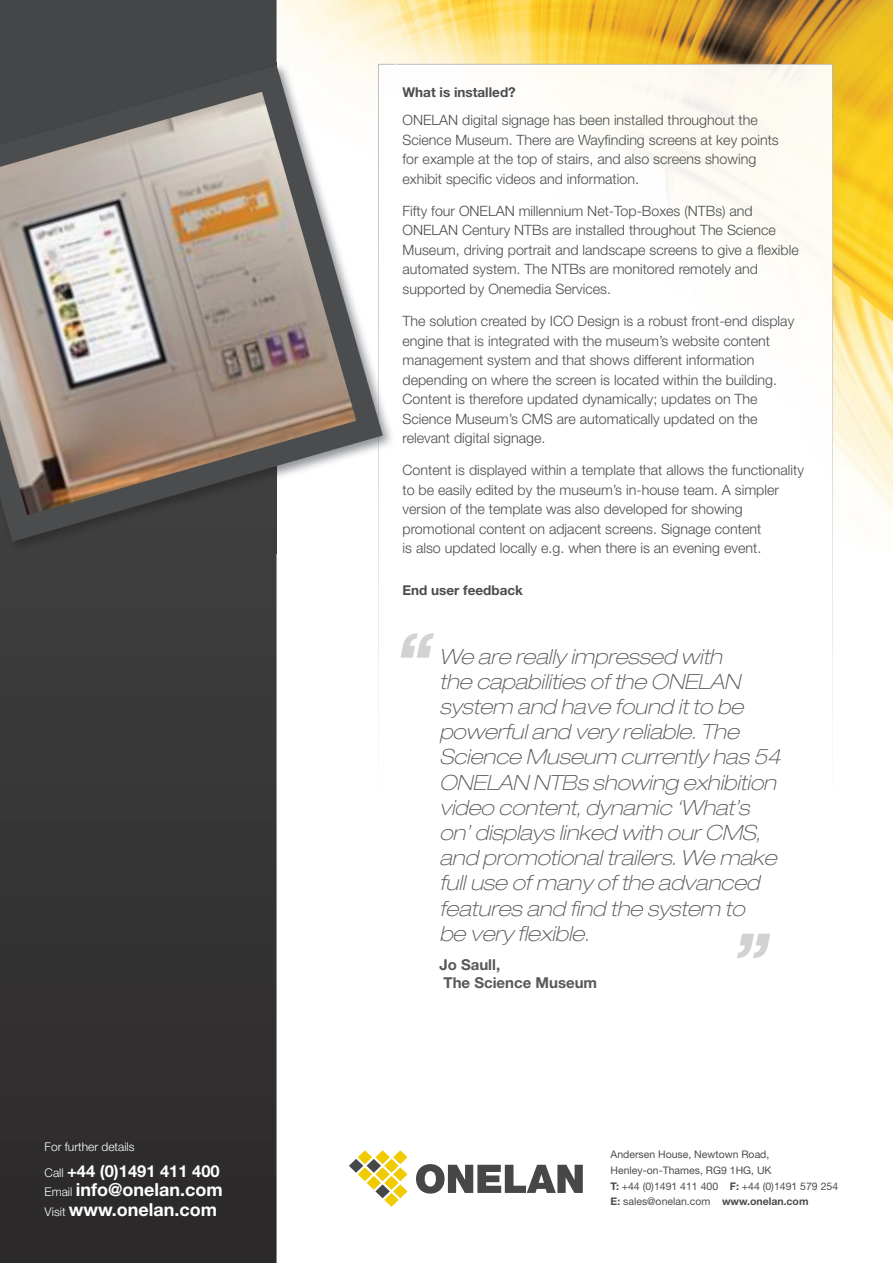
<style>
.page{position:relative;width:893px;height:1263px;background:#fff}
.page>*{position:absolute;margin:0;border:0;box-sizing:border-box;transform-origin:0 0}
.t1{font:italic 700 76.35px "Helvetica Neue";color:#d1d2d4}
.t2{font:italic 100 expanded 21px/25.2px "Helvetica Neue";color:#57585a}
.t3{font:700 18px/19.5px "Helvetica Neue";color:#fff}
.t4{font:700 16.5px "Helvetica Neue";color:#fff}
.t5{font:700 15px/18px "Helvetica Neue";color:#57585a}
.t6{font:300 14.25px/19.5px "Helvetica Neue";color:#4b4c4d}
.t7{font:700 13.5px "Helvetica Neue";color:#4b4c4d}
.t8{font:300 12px "Helvetica Neue";color:#fff}
.t9{font:10.5px/15.8px "Helvetica Neue";color:#4b4c4d}
.s1{font-weight:300;font-size:12px}
.s2{font-weight:700}
</style>
<div class="page">
<img style="left:277px;top:0;width:616px;height:513px">
<svg style="left:0;top:0;width:277px;height:1263px;background:#353435"></svg>
<img style="left:396px;top:117px;width:335px;height:317px">
<img style="left:731px;top:117px;width:51px;height:396px">
<img style="left:396px;top:434px;width:336px;height:79px">
<img style="left:396px;top:64px;width:437px;height:53px">
<img style="left:782px;top:116px;width:51px;height:603px">
<img style="left:378px;top:555px;width:1px;height:164px">
<svg style="left:0;top:52px;width:396px;height:503px"></svg>
<svg style="left:349px;top:1150px;width:58px;height:57px"></svg>
<svg style="left:416px;top:1164px;width:167px;height:29px"></svg>
<p class="t8" style="left:45px;top:1139px;width:91px">For further details</p>
<p class="t4" style="left:45px;top:1161px;width:177px"><span class="s1">Call</span> +44 (0)1491 411 400</p>
<p class="t3" style="left:45px;top:1180px;width:180px"><span class="s1">Email</span> info@onelan.com<br><span class="s1">Visit</span> www.onelan.com</p>
<p class="t7" style="left:403px;top:84px;width:115px">What is installed?</p>
<p class="t6" style="left:403px;top:110px;width:378px">ONELAN digital signage has been installed throughout the Science Museum. There are Wayfinding screens at key points for example at the top of stairs, and also screens showing exhibit specific videos and information.</p>
<p class="t6" style="left:403px;top:201px;width:398px">Fifty four ONELAN millennium Net-Top-Boxes (NTBs) and ONELAN Century NTBs are installed throughout The Science Museum, driving portrait and landscape screens to give a flexible automated system. The NTBs are monitored remotely and supported by Onemedia Services.</p>
<p class="t6" style="left:403px;top:311px;width:393px">The solution created by ICO Design is a robust front-end display engine that is integrated with the museum’s website content management system and that shows different information depending on where the screen is located within the building.<br>Content is therefore updated dynamically; updates on The Science Museum’s CMS are automatically updated on the relevant digital signage.</p>
<p class="t6" style="left:403px;top:460px;width:403px">Content is displayed within a template that allows the functionality to be easily edited by the museum’s in-house team. A simpler version of the template was also developed for showing promotional content on adjacent screens. Signage content<br>is also updated locally e.g. when there is an evening event.</p>
<p class="t7" style="left:403px;top:582px;width:122px">End user feedback</p>
<h1 class="t1" style="left:395px;top:613px;width:38px">“</h1>
<p class="t2" style="left:439px;top:643px;width:343px">We are really impressed with<br>the capabilities of the ONELAN system and have found it to be powerful and very reliable. The<br>Science Museum currently has 54<br>ONELAN NTBs showing exhibition video content, dynamic ‘What’s on’ displays linked with our CMS, and promotional trailers. We make full use of many of the advanced features and find the system to<br>be very flexible.</p>
<p class="t5" style="left:439px;top:955px;width:159px">Jo Saull,<br>The Science Museum</p>
<h1 class="t1" style="left:732px;top:914px;width:38px">”</h1>
<p class="t9" style="left:610px;top:1146px;width:229px">Andersen House, Newtown Road, Henley-on-Thames, RG9 1HG, UK<br><span class="s2">T:</span> +44 (0)1491 411 400 <span class="s2">F:</span> +44 (0)1491 579 254<br><span class="s2">E:</span> sales@onelan.com <span class="s2">www.onelan.com</span></p>
</div>
